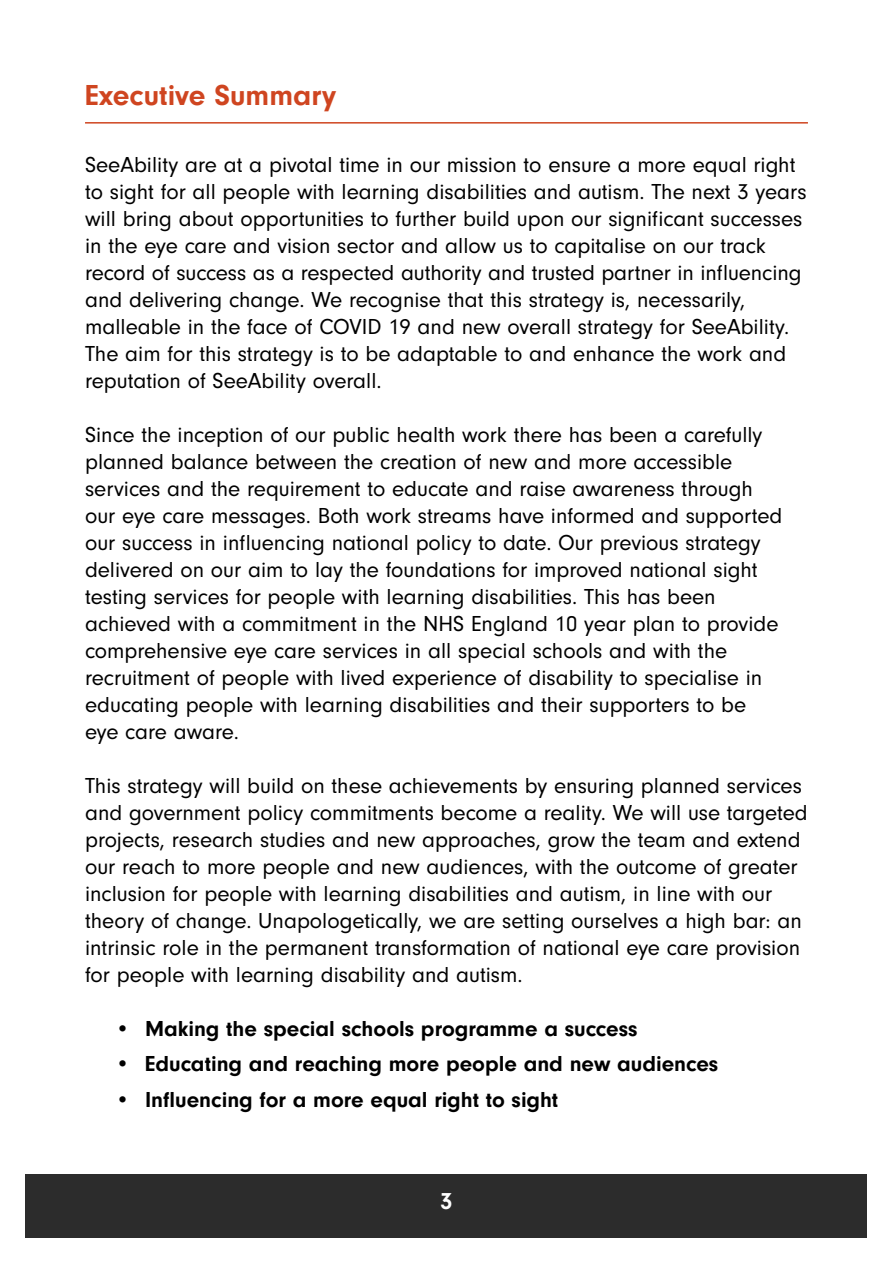
<style>
.page{position:relative;width:893px;height:1263px;background:#fff}
.page>*{position:absolute;margin:0;border:0;box-sizing:border-box;transform-origin:0 0}
.t1{font:700 30px "Neuzeit Gro";color:#cf4520}
.t2{font:700 24px "Neuzeit Gro";color:#fff}
.body{font:22.5px/27px "Neuzeit Gro";color:#000}
.t3{font:700 22.5px "Neuzeit Gro";color:#000}
</style>
<div class="page">
<div style="left:26px;top:1174px;width:841px;height:63px;background:#2c2c2c"></div>
<hr style="left:85px;top:122px;width:723px;height:2px;background:#cf4520">
<h2 class="t1" style="left:85px;top:78px;width:253px">Executive Summary</h2>
<p class="body" style="left:85px;top:152px;width:723px">SeeAbility are at a pivotal time in our mission to ensure a more equal right to sight for all people with learning disabilities and autism. The next 3 years will bring about opportunities to further build upon our significant successes in the eye care and vision sector and allow us to capitalise on our track record of success as a respected authority and trusted partner in influencing and delivering change. We recognise that this strategy is, necessarily, malleable in the face of COVID 19 and new overall strategy for SeeAbility.<br>The aim for this strategy is to be adaptable to and enhance the work and reputation of SeeAbility overall.</p>
<p class="body" style="left:85px;top:422px;width:699px">Since the inception of our public health work there has been a carefully planned balance between the creation of new and more accessible services and the requirement to educate and raise awareness through our eye care messages. Both work streams have informed and supported our success in influencing national policy to date. Our previous strategy delivered on our aim to lay the foundations for improved national sight testing services for people with learning disabilities. This has been achieved with a commitment in the NHS England 10 year plan to provide comprehensive eye care services in all special schools and with the recruitment of people with lived experience of disability to specialise in educating people with learning disabilities and their supporters to be eye care aware.</p>
<p class="body" style="left:85px;top:773px;width:724px">This strategy will build on these achievements by ensuring planned services and government policy commitments become a reality. We will use targeted projects, research studies and new approaches, grow the team and extend our reach to more people and new audiences, with the outcome of greater inclusion for people with learning disabilities and autism, in line with our theory of change. Unapologetically, we are setting ourselves a high bar: an intrinsic role in the permanent transformation of national eye care provision for people with learning disability and autism.</p>
<p class="t3" style="left:115px;top:1015px;width:524px">• Making the special schools programme a success</p>
<p class="t3" style="left:115px;top:1051px;width:605px">• Educating and reaching more people and new audiences</p>
<p class="t3" style="left:115px;top:1086px;width:445px">• Influencing for a more equal right to sight</p>
<p class="t2" style="left:440px;top:1188px;width:13px">3</p>
</div>
